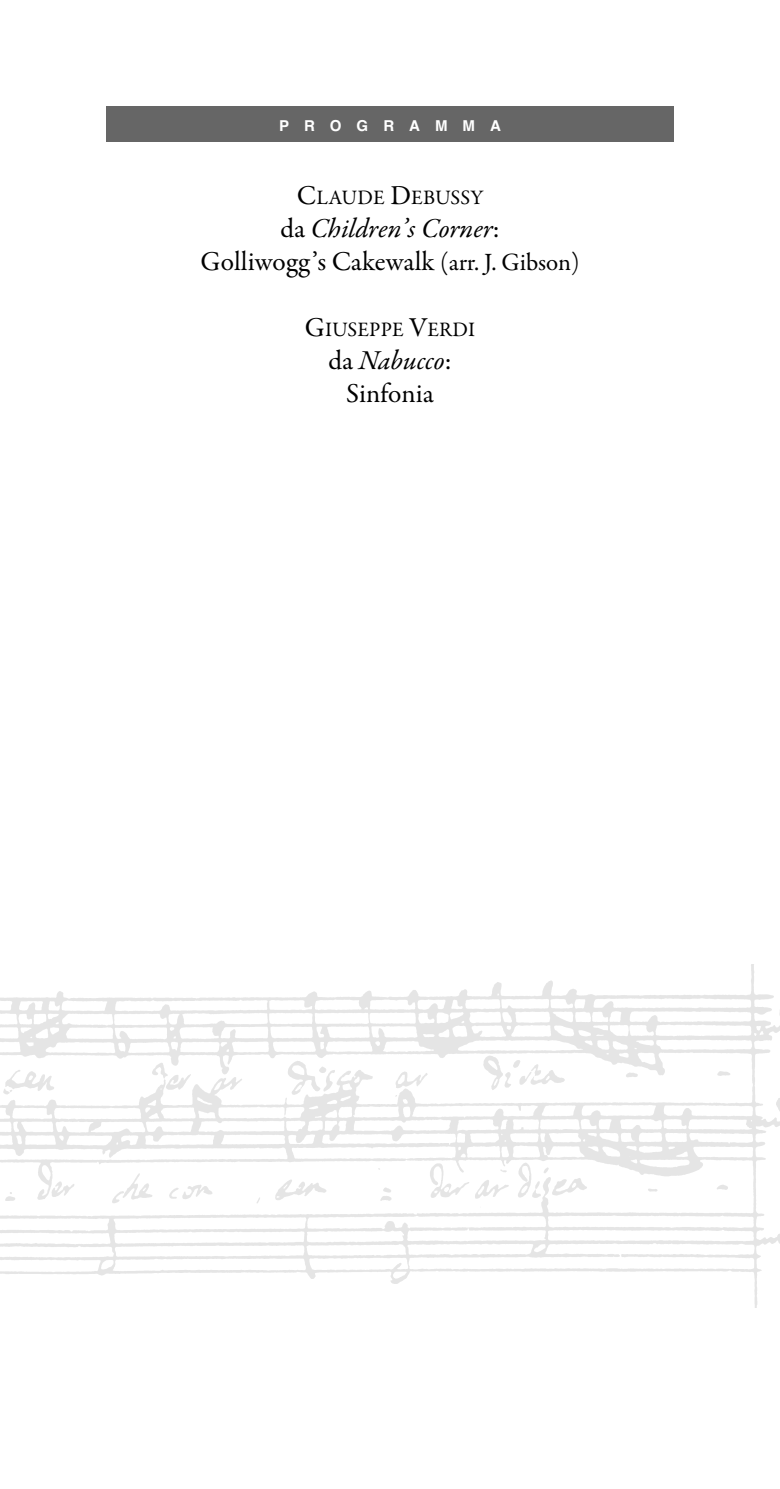
<style>
.page{position:relative;width:780px;height:1489px;background:#fff}
.page>*{position:absolute;margin:0;border:0;box-sizing:border-box;transform-origin:0 0}
.t1{font:27.5px/33px "Garamond Premr Pro";color:#000;text-align:center}
.t2{font:20.5px "Garamond Premr Pro";letter-spacing:.005em;color:#000}
.t3{font:700 15px "Helvetica";letter-spacing:1em;color:#fff}
.s1{font-size:27.5px}
.s2{font-style:italic}
.s3{font-size:25px}
</style>
<div class="page">
<div style="left:106px;top:106px;width:567px;height:36px;background:#666"></div>
<img style="left:0;top:964px;width:780px;height:342px">
<p class="t3" style="left:279px;top:113px;width:223px">PROGRAMMA</p>
<p class="t2" style="left:297px;top:185px;width:188px"><span class="s1">C</span>LAUDE <span class="s1">D</span>EBUSSY</p>
<p class="t1" style="left:200px;top:213px;width:380px">da <span class="s2">Children’s Corner</span>:<br>Golliwogg’s Cakewalk <span class="s3">(arr. J. Gibson)</span></p>
<p class="t2" style="left:305px;top:317px;width:172px"><span class="s1">G</span>IUSEPPE <span class="s1">V</span>ERDI</p>
<p class="t1" style="left:328px;top:345px;width:124px">da <span class="s2">Nabucco</span>:<br>Sinfonia</p>
</div>
